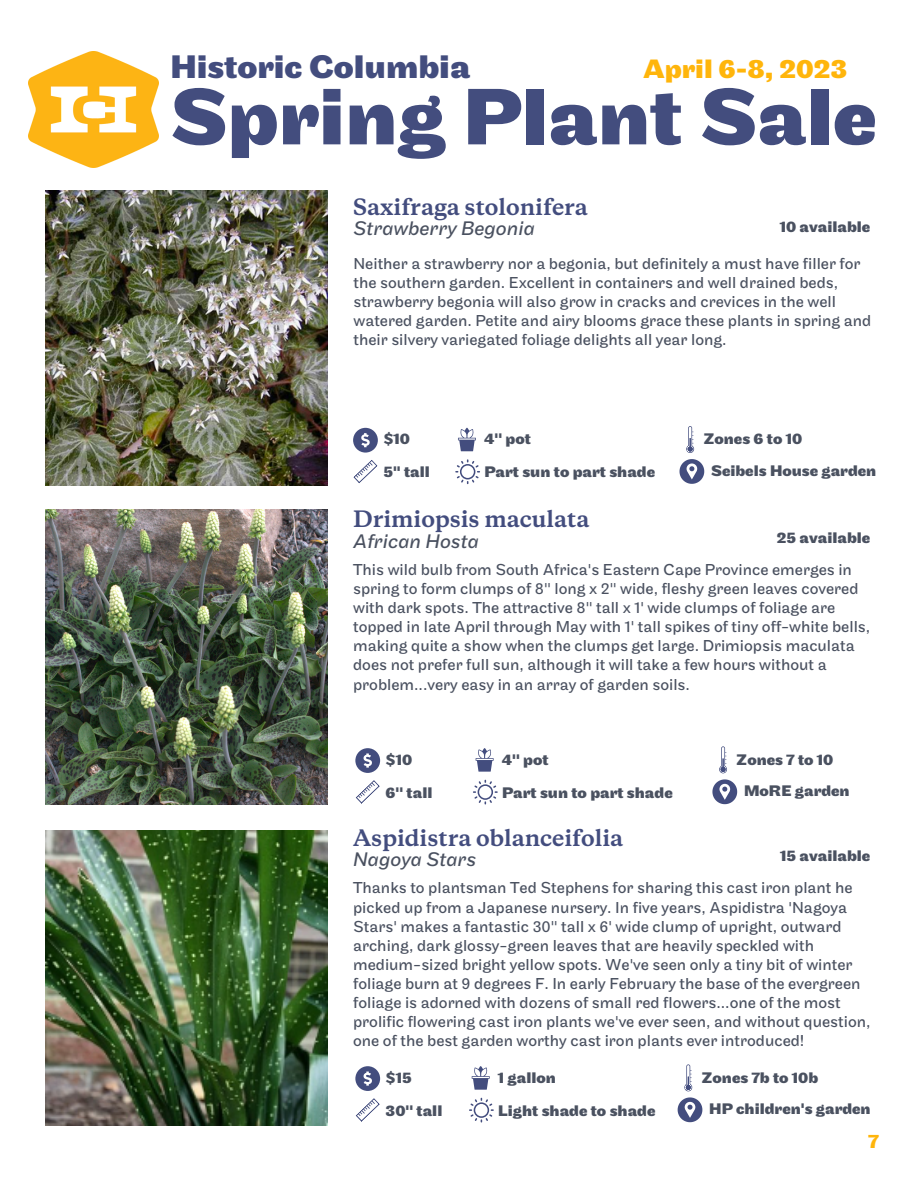
<style>
.page{position:relative;width:918px;height:1188px;background:#fff}
.page>*{position:absolute;margin:0;border:0;box-sizing:border-box;transform-origin:0 0}
.t1{font:700 83.25px "Maple";color:#434d7e}
.t2{font:700 33.9px "Maple";color:#434d7e}
.t3{font:700 27.75px "Maple";color:#ffb50b}
.t4{font:700 21.15px "Galaxie Copernicus";color:#434d7e}
.t5{font:italic 20.4px "Maple";color:#4a5160}
.t6{font:700 20.25px "Maple";color:#ffb50b}
.t7{font:16.5px/19.2px "Maple";color:#4a5160}
.t8{font:700 15.9px/33.2px "Maple";color:#4a5160}
</style>
<div class="page">
<img style="left:45px;top:191px;width:282px;height:295px">
<img style="left:45px;top:509px;width:282px;height:295px">
<img style="left:45px;top:831px;width:282px;height:295px">
<svg style="left:353px;top:428px;width:25px;height:25px"></svg>
<svg style="left:455px;top:459px;width:25px;height:25px"></svg>
<svg style="left:686px;top:426px;width:8px;height:27px"></svg>
<svg style="left:353px;top:460px;width:25px;height:23px"></svg>
<svg style="left:458px;top:428px;width:18px;height:23px"></svg>
<svg style="left:680px;top:459px;width:24px;height:25px"></svg>
<svg style="left:355px;top:748px;width:25px;height:25px"></svg>
<svg style="left:473px;top:780px;width:25px;height:24px"></svg>
<svg style="left:719px;top:746px;width:8px;height:27px"></svg>
<svg style="left:355px;top:780px;width:25px;height:24px"></svg>
<svg style="left:476px;top:748px;width:18px;height:24px"></svg>
<svg style="left:712px;top:779px;width:25px;height:25px"></svg>
<svg style="left:355px;top:1066px;width:25px;height:25px"></svg>
<svg style="left:469px;top:1098px;width:25px;height:25px"></svg>
<svg style="left:684px;top:1064px;width:8px;height:27px"></svg>
<svg style="left:356px;top:1098px;width:24px;height:24px"></svg>
<svg style="left:472px;top:1066px;width:18px;height:24px"></svg>
<svg style="left:678px;top:1097px;width:24px;height:25px"></svg>
<img style="left:28px;top:51px;width:131px;height:116px">
<h2 class="t2" style="left:170px;top:53px;width:301px">Historic Columbia</h2>
<h3 class="t3" style="left:643px;top:57px;width:206px">April 6-8, 2023</h3>
<h1 class="t1" style="left:170px;top:82px;width:708px">Spring Plant Sale</h1>
<p class="t4" style="left:353px;top:197px;width:236px">Saxifraga stolonifera</p>
<p class="t5" style="left:353px;top:219px;width:183px">Strawberry Begonia</p>
<p class="t8" style="left:780px;top:211px;width:92px">10 available</p>
<p class="t7" style="left:353px;top:255px;width:519px">Neither a strawberry nor a begonia, but definitely a must have filler for the southern garden. Excellent in containers and well drained beds, strawberry begonia will also grow in cracks and crevices in the well watered garden. Petite and airy blooms grace these plants in spring and their silvery variegated foliage delights all year long.</p>
<p class="t8" style="left:383px;top:424px;width:28px">$10</p>
<p class="t8" style="left:703px;top:424px;width:100px">Zones 6 to 10</p>
<p class="t8" style="left:484px;top:424px;width:48px">4'' pot</p>
<p class="t8" style="left:383px;top:457px;width:48px">5'' tall</p>
<p class="t8" style="left:484px;top:457px;width:172px">Part sun to part shade</p>
<p class="t4" style="left:353px;top:509px;width:238px">Drimiopsis maculata</p>
<p class="t5" style="left:353px;top:533px;width:127px">African Hosta</p>
<p class="t8" style="left:711px;top:455px;width:167px">Seibels House garden</p>
<p class="t8" style="left:777px;top:523px;width:95px">25 available</p>
<p class="t7" style="left:353px;top:561px;width:519px">This wild bulb from South Africa's Eastern Cape Province emerges in spring to form clumps of 8" long x 2" wide, fleshy green leaves covered with dark spots. The attractive 8" tall x 1' wide clumps of foliage are topped in late April through May with 1' tall spikes of tiny off-white bells, making quite a show when the clumps get large. Drimiopsis maculata does not prefer full sun, although it will take a few hours without a problem...very easy in an array of garden soils.</p>
<p class="t8" style="left:386px;top:744px;width:28px">$10</p>
<p class="t8" style="left:736px;top:744px;width:99px">Zones 7 to 10</p>
<p class="t8" style="left:502px;top:744px;width:172px">4'' pot<br>Part sun to part shade</p>
<p class="t8" style="left:744px;top:775px;width:107px">MoRE garden</p>
<p class="t8" style="left:386px;top:777px;width:48px">6'' tall</p>
<p class="t4" style="left:353px;top:828px;width:272px">Aspidistra oblanceifolia</p>
<p class="t5" style="left:353px;top:851px;width:125px">Nagoya Stars</p>
<p class="t8" style="left:780px;top:840px;width:92px">15 available</p>
<p class="t7" style="left:353px;top:880px;width:519px">Thanks to plantsman Ted Stephens for sharing this cast iron plant he picked up from a Japanese nursery. In five years, Aspidistra 'Nagoya Stars' makes a fantastic 30" tall x 6' wide clump of upright, outward arching, dark glossy-green leaves that are heavily speckled with medium-sized bright yellow spots. We've seen only a tiny bit of winter foliage burn at 9 degrees F. In early February the base of the evergreen foliage is adorned with dozens of small red flowers...one of the most prolific flowering cast iron plants we've ever seen, and without question, one of the best garden worthy cast iron plants ever introduced!</p>
<p class="t8" style="left:386px;top:1062px;width:28px">$15</p>
<p class="t8" style="left:702px;top:1062px;width:118px">Zones 7b to 10b</p>
<p class="t8" style="left:498px;top:1062px;width:60px">1 gallon</p>
<p class="t8" style="left:386px;top:1095px;width:58px">30'' tall</p>
<p class="t8" style="left:498px;top:1095px;width:159px">Light shade to shade</p>
<p class="t8" style="left:709px;top:1093px;width:163px">HP children's garden</p>
<p class="t6" style="left:868px;top:1132px;width:12px">7</p>
</div>
